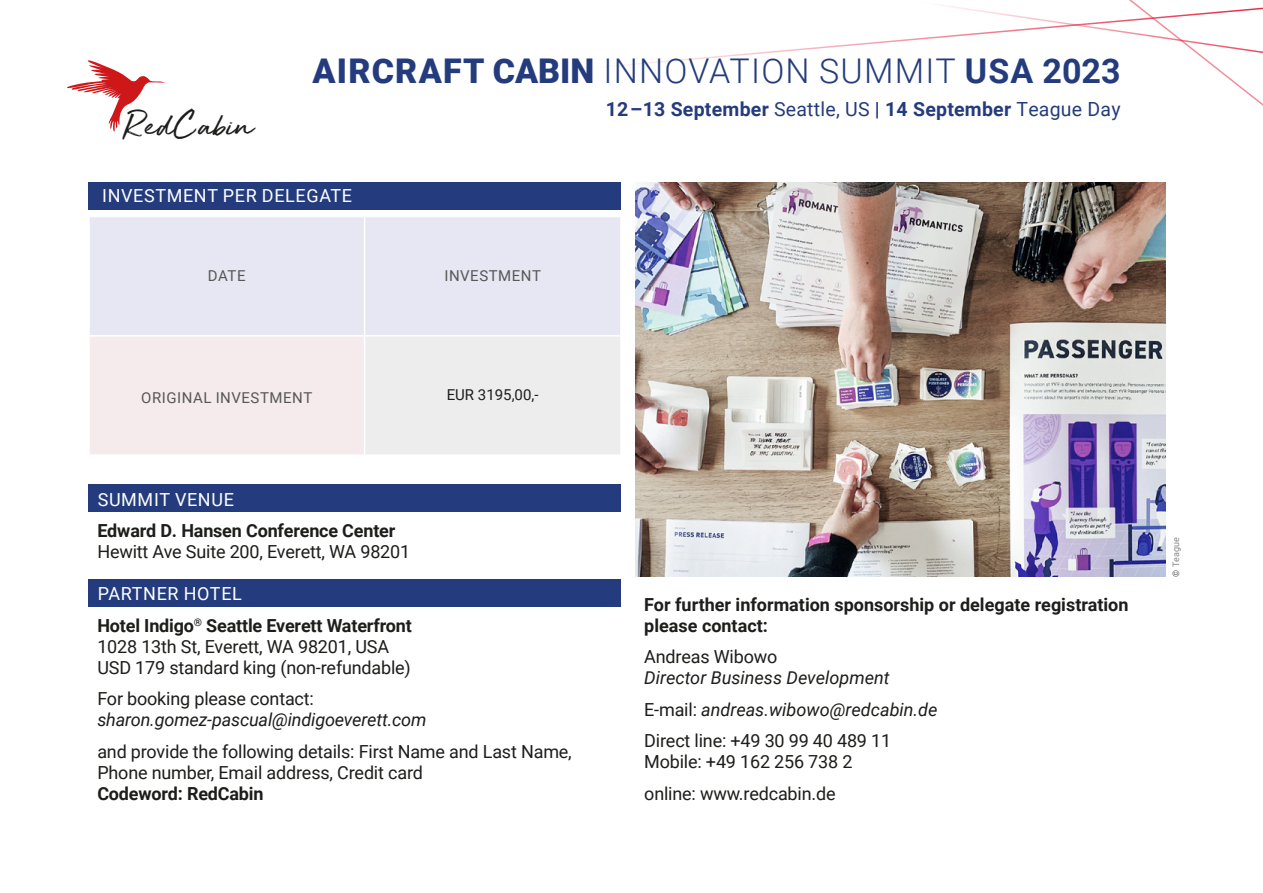
<style>
.page{position:relative;width:1263px;height:893px;background:#fff}
.page>*{position:absolute;margin:0;border:0;box-sizing:border-box;transform-origin:0 0}
.t1{font:37.2px "Golden Plains";color:#1d1d1b}
.t2{font:300 34.05px "Roboto";letter-spacing:.035em;color:#243c7d}
.t3{font:700 19.5px "Roboto";letter-spacing:.01em;color:#243c7d}
.t4{font:18px "Roboto";letter-spacing:-.01em;color:#1d1d1b}
.t5{font:700 18px/21px "Roboto";letter-spacing:-.01em;color:#1d1d1b}
.t6{font:italic 18px "Roboto";color:#1d1d1b}
.t7{font:18px "Roboto";letter-spacing:.035em;color:#fff}
.t8{font:15px "Roboto";letter-spacing:.035em;color:#575756}
.t9{font:15px "Roboto";color:#1d1d1b}
.t10{font:9px "Roboto";color:#878787}
.s1{font-weight:900}
.s2{font-weight:700}
.s3{font-weight:400}
.s4{font-style:normal}
.s5{color:#575756}
</style>
<div class="page">
<svg style="left:617px;top:49px;width:175px;height:17px"></svg>
<svg style="left:792px;top:0;width:471px;height:106px"></svg>
<svg style="left:66px;top:60px;width:100px;height:72px"></svg>
<div style="left:89px;top:182px;width:532px;height:28px;background:#243c7d"></div>
<div style="left:89px;top:485px;width:532px;height:27px;background:#243c7d"></div>
<div style="left:89px;top:580px;width:532px;height:27px;background:#243c7d"></div>
<div style="left:90px;top:217px;width:530px;height:118px;background:#e6e7f2"></div>
<div style="left:89px;top:336px;width:275px;height:119px;background:#f5ebec"></div>
<div style="left:364px;top:336px;width:257px;height:119px;background:#ededed"></div>
<hr style="left:620px;top:336px;width:1px;height:119px;background:#fff">
<hr style="left:364px;top:217px;width:1px;height:118px;background:#fff">
<hr style="left:364px;top:335px;width:256px;height:2px;background:#fff">
<hr style="left:90px;top:335px;width:275px;height:2px;background:#fff">
<hr style="left:89px;top:336px;width:1px;height:119px;background:#fff">
<hr style="left:364px;top:337px;width:1px;height:118px;background:#fff">
<img style="left:636px;top:182px;width:530px;height:395px">
<h1 class="t1" style="left:125px;top:106px;width:130px">RedCabin</h1>
<h2 class="t2" style="left:313px;top:47px;width:809px"><span class="s1">AIRCRAFT CABIN</span> INNOVATION SUMMIT <span class="s2">USA 2023</span></h2>
<p class="t3" style="left:606px;top:95px;width:516px">12–13 September <span class="s3">Seattle, US</span> | 14 September <span class="s3">Teague Day</span></p>
<p class="t7" style="left:102px;top:183px;width:252px">INVESTMENT PER DELEGATE</p>
<p class="t8" style="left:208px;top:265px;width:39px">DATE</p>
<p class="t8" style="left:444px;top:265px;width:98px">INVESTMENT</p>
<p class="t8" style="left:141px;top:387px;width:173px">ORIGINAL INVESTMENT</p>
<p class="t9" style="left:447px;top:384px;width:93px">EUR 3195,00,-</p>
<p class="t7" style="left:98px;top:486px;width:138px">SUMMIT VENUE</p>
<p class="t5" style="left:97px;top:519px;width:299px">Edward D. Hansen Conference Center</p>
<p class="t4" style="left:97px;top:539px;width:314px">Hewitt Ave Suite 200, Everett, WA 98201</p>
<p class="t7" style="left:98px;top:581px;width:146px">PARTNER HOTEL</p>
<p class="t5" style="left:97px;top:614px;width:316px">Hotel Indigo<sup>®</sup> Seattle Everett Waterfront</p>
<p class="t4" style="left:97px;top:633px;width:293px">1028 13th St, Everett, WA 98201, USA</p>
<p class="t4" style="left:97px;top:654px;width:315px">USD 179 standard king (non-refundable)</p>
<p class="t4" style="left:97px;top:686px;width:218px">For booking please contact:</p>
<p class="t6" style="left:97px;top:707px;width:331px">sharon.gomez-pascual@indigoeverett.com</p>
<p class="t4" style="left:97px;top:738px;width:476px">and provide the following details: First Name and Last Name,</p>
<p class="t4" style="left:97px;top:759px;width:327px">Phone number, Email address, Credit card</p>
<p class="t5" style="left:97px;top:782px;width:168px">Codeword: RedCabin</p>
<p class="t5" style="left:644px;top:593px;width:486px">For further information sponsorship or delegate registration please contact:</p>
<p class="t4" style="left:644px;top:644px;width:135px">Andreas Wibowo</p>
<p class="t6" style="left:644px;top:665px;width:247px">Director Business Development</p>
<p class="t6" style="left:644px;top:696px;width:295px"><span class="s4">E-mail:</span> andreas.wibowo@redcabin.de</p>
<p class="t4" style="left:644px;top:728px;width:248px">Direct line: +49 30 99 40 489 11</p>
<p class="t4" style="left:644px;top:749px;width:210px">Mobile: +49 162 256 738 2</p>
<p class="t4" style="left:644px;top:780px;width:193px">online: www.redcabin.de</p>
<p class="t10" style="left:1170px;top:577px;width:40px;rotate:-90deg"><span class="s5">©</span> Teague</p>
</div>
